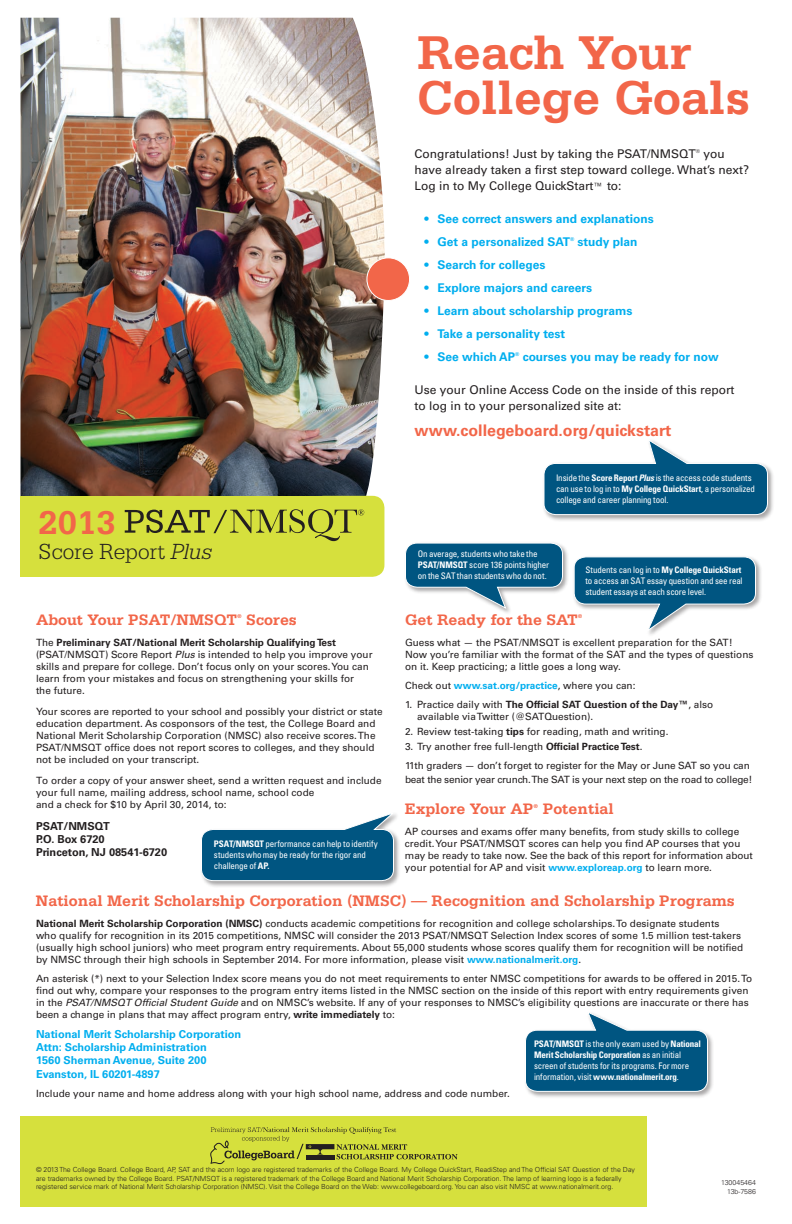
<style>
.page{position:relative;width:792px;height:1224px;background:#fff}
.page>*{position:absolute;margin:0;border:0;box-sizing:border-box;transform-origin:0 0}
.t1{font:700 50px/45px "Serifa Std";color:#f26649}
.t2{font:700 34.7px "Serifa Std";color:#f26649}
.t3{font:300 23.2px "Serifa Std";color:#231f20}
.t4{font:700 16px "Serifa Std";color:#f26649}
.t5{font:700 16px "Univers LT Std";color:#f26649}
.t6{font:12px/16px "Univers LT Std";color:#231f20}
.t7{font:700 12px "Univers LT Std";color:#00aeef}
.t8{font:700 11px/13.2px "Univers LT Std";color:#00aeef}
.t9{font:700 11px/13.2px "Univers LT Std";color:#231f20}
.t10{font:10px/12px "Univers LT Std";color:#231f20}
.t11{font:10px "Univers LT Std";letter-spacing:-.02em;color:#231f20}
.t12{font:condensed 9px/11px "Univers LT Std";letter-spacing:-.015em;color:#fff}
.t13{font:300 7px/8.4px "Univers LT Std";color:#231f20}
.t14{font:700 5.8px "Serifa Std";color:#f26649}
.t15{font:700 5.2px "Univers LT Std";color:#00aeef}
.t16{font:5.2px "Univers LT Std";color:#231f20}
.s1{font-size:10px}
.s2{font-weight:700}
.s3{font-weight:700;font-style:italic}
.s4{font-style:italic}
.s5{font-weight:700;color:#00aeef}
</style>
<div class="page">
<div style="left:20px;top:1116px;width:627px;height:90px;background:#d6e03d"></div>
<img style="left:21px;top:18px;width:364px;height:490px">
<div style="left:367px;top:258px;width:43px;height:42px;background:#f26649;border-radius:50%"></div>
<div style="left:366px;top:257px;width:44px;height:44px;border:1px solid #fff;border-radius:50%"></div>
<svg style="left:210px;top:1127px;width:248px;height:37px"></svg>
<div style="left:20px;top:496px;width:340px;height:81px;background:#d6e03d"></div>
<div style="left:311px;top:496px;width:73px;height:81px;background:#d6e03d;border-radius:12px"></div>
<svg style="left:125px;top:509px;width:239px;height:32px"></svg>
<div style="left:403px;top:541px;width:167px;height:74px;background:#231f20;opacity:.4"></div>
<svg style="left:404px;top:542px;width:160px;height:68px"></svg>
<div style="left:523px;top:1010px;width:191px;height:88px;background:#231f20;opacity:.4"></div>
<svg style="left:524px;top:1010px;width:184px;height:82px"></svg>
<div style="left:199px;top:811px;width:202px;height:77px;background:#231f20;opacity:.4"></div>
<svg style="left:200px;top:811px;width:197px;height:71px"></svg>
<div style="left:572px;top:555px;width:191px;height:83px;background:#231f20;opacity:.4"></div>
<svg style="left:573px;top:556px;width:183px;height:77px"></svg>
<div style="left:542px;top:438px;width:233px;height:84px;background:#231f20;opacity:.4"></div>
<svg style="left:543px;top:438px;width:225px;height:78px"></svg>
<h1 class="t1" style="left:417px;top:30px;width:335px">Reach Your<br>College Goals</h1>
<p class="t6" style="left:415px;top:146px;width:283px">Congratulations! Just by taking the PSAT/NMSQT</p>
<p class="t16" style="left:696px;top:148px;width:6px">®</p>
<p class="t6" style="left:415px;top:146px;width:336px;text-indent:289px">you have already taken a first step toward college. What’s next?<br>Log in to My College QuickStart<span class="s1">™</span> to:</p>
<p class="t7" style="left:425px;top:212px;width:231px">• See correct answers and explanations</p>
<p class="t7" style="left:425px;top:235px;width:147px">• Get a personalized SAT</p>
<p class="t15" style="left:570px;top:236px;width:6px">®</p>
<p class="t7" style="left:578px;top:235px;width:61px">study plan</p>
<p class="t7" style="left:425px;top:258px;width:122px">• Search for colleges</p>
<p class="t7" style="left:425px;top:281px;width:169px">• Explore majors and careers</p>
<p class="t7" style="left:425px;top:304px;width:209px">• Learn about scholarship programs</p>
<p class="t7" style="left:425px;top:327px;width:142px">• Take a personality test</p>
<p class="t7" style="left:425px;top:350px;width:92px">• See which AP</p>
<p class="t15" style="left:515px;top:351px;width:6px">®</p>
<p class="t7" style="left:523px;top:350px;width:198px">courses you may be ready for now</p>
<p class="t6" style="left:415px;top:382px;width:321px">Use your Online Access Code on the inside of this report to log in to your personalized site at:</p>
<h3 class="t5" style="left:415px;top:421px;width:258px">www.collegeboard.org/quickstart</h3>
<p class="t12" style="left:556px;top:472px;width:201px">Inside the <span class="s2">Score Report</span> <span class="s3">Plus</span> is the access code students can use to log in to <span class="s2">My College QuickStart</span>, a personalized college and career planning tool.</p>
<h2 class="t2" style="left:38px;top:502px;width:79px">2013</h2>
<h3 class="t3" style="left:38px;top:538px;width:175px">Score Report <span class="s4">Plus</span></h3>
<p class="t12" style="left:418px;top:548px;width:133px">On average, students who take the<br><span class="s2">PSAT/NMSQT</span> score 136 points higher on the SAT than students who do not.</p>
<p class="t12" style="left:586px;top:564px;width:159px">Students can log in to <span class="s2">My College QuickStart </span>to access an SAT essay question and see real student essays at each score level.</p>
<h3 class="t4" style="left:36px;top:610px;width:203px">About Your PSAT/NMSQT</h3>
<p class="t14" style="left:237px;top:613px;width:6px">®</p>
<h3 class="t4" style="left:246px;top:610px;width:52px">Scores</h3>
<p class="t10" style="left:36px;top:636px;width:338px">The <span class="s2">Preliminary SAT/National Merit Scholarship Qualifying Test </span>(PSAT/NMSQT) Score Report <span class="s4">Plus</span> is intended to help you improve your skills and prepare for college. Don’t focus only on your scores. You can learn from your mistakes and focus on strengthening your skills for<br>the future.</p>
<p class="t10" style="left:36px;top:705px;width:348px">Your scores are reported to your school and possibly your district or state education department. As cosponsors of the test, the College Board and National Merit Scholarship Corporation (NMSC) also receive scores. The PSAT/NMSQT office does not report scores to colleges, and they should not be included on your transcript.</p>
<p class="t10" style="left:36px;top:774px;width:347px">To order a copy of your answer sheet, send a written request and include your full name, mailing address, school name, school code<br>and a check for $10 by April 30, 2014, to:</p>
<p class="t9" style="left:36px;top:820px;width:133px">PSAT/NMSQT<br>P.O. Box 6720<br>Princeton, NJ 08541-6720</p>
<p class="t12" style="left:214px;top:838px;width:165px"><span class="s2">PSAT/NMSQT</span> performance can help to identify students who may be ready for the rigor and challenge of <span class="s2">AP.</span></p>
<h3 class="t4" style="left:405px;top:610px;width:174px">Get Ready for the SAT</h3>
<p class="t14" style="left:578px;top:613px;width:6px">®</p>
<p class="t10" style="left:405px;top:636px;width:350px">Guess what — the PSAT/NMSQT is excellent preparation for the SAT!<br>Now you’re familiar with the format of the SAT and the types of questions on it. Keep practicing; a little goes a long way.</p>
<p class="t10" style="left:405px;top:679px;width:232px">Check out <span class="s5">www.sat.org/practice</span>, where you can:</p>
<p class="t10" style="left:417px;top:698px;width:298px;text-indent:-12px">1. Practice daily with <span class="s2">The Official SAT Question of the Day™</span>, also available via Twitter (@SATQuestion).</p>
<p class="t10" style="left:405px;top:725px;width:265px">2. Review test-taking <span class="s2">tips</span> for reading, math and writing.</p>
<p class="t10" style="left:405px;top:737px;width:346px;line-height:19px">3. Try another free full-length <span class="s2">Official Practice Test</span>.<br>11th graders — don’t forget to register for the May or June SAT so you can</p>
<p class="t11" style="left:405px;top:774px;width:349px">beat the senior year crunch. The SAT is your next step on the road to college!</p>
<h3 class="t4" style="left:405px;top:800px;width:130px">Explore Your AP</h3>
<p class="t14" style="left:534px;top:802px;width:6px">®</p>
<h3 class="t4" style="left:543px;top:800px;width:73px">Potential</h3>
<p class="t10" style="left:405px;top:826px;width:349px">AP courses and exams offer many benefits, from study skills to college credit. Your PSAT/NMSQT scores can help you find AP courses that you may be ready to take now. See the back of this report for information about your potential for AP and visit <span class="s5">www.exploreap.org</span> to learn more.</p>
<h3 class="t4" style="left:36px;top:891px;width:700px">National Merit Scholarship Corporation (NMSC) — Recognition and Scholarship Programs</h3>
<p class="t10" style="left:36px;top:917px;width:709px"><span class="s2">National Merit Scholarship Corporation (NMSC)</span> conducts academic competitions for recognition and college scholarships. To designate students<br>who qualify for recognition in its 2015 competitions, NMSC will consider the 2013 PSAT/NMSQT Selection Index scores of some 1.5 million test-takers (usually high school juniors) who meet program entry requirements. About 55,000 students whose scores qualify them for recognition will be notified by NMSC through their high schools in September 2014. For more information, please visit <span class="s5">www.nationalmerit.org</span>.</p>
<p class="t10" style="left:36px;top:972px;width:718px">An asterisk (*) next to your Selection Index score means you do not meet requirements to enter NMSC competitions for awards to be offered in 2015. To find out why, compare your responses to the program entry items listed in the NMSC section on the inside of this report with entry requirements given in the <span class="s4">PSAT/NMSQT Official Student Guide</span> and on NMSC’s website. If any of your responses to NMSC’s eligibility questions are inaccurate or there has been a change in plans that may affect program entry, <span class="s2">write immediately</span> to:</p>
<p class="t8" style="left:36px;top:1028px;width:207px">National Merit Scholarship Corporation Attn: Scholarship Administration<br>1560 Sherman Avenue, Suite 200<br>Evanston, IL 60201-4897</p>
<p class="t10" style="left:36px;top:1087px;width:476px">Include your name and home address along with your high school name, address and code number.</p>
<p class="t12" style="left:534px;top:1038px;width:169px"><span class="s2">PSAT/NMSQT</span> is the only exam used by <span class="s2">National Merit Scholarship Corporation</span> as an initial screen of students for its programs. For more information, visit <span class="s2">www.nationalmerit.org</span>.</p>
<p class="t13" style="left:36px;top:1165px;width:600px">© 2013 The College Board. College Board, AP, SAT and the acorn logo are registered trademarks of the College Board. My College QuickStart, ReadiStep and The Official SAT Question of the Day are trademarks owned by the College Board. PSAT/NMSQT is a registered trademark of the College Board and National Merit Scholarship Corporation. The lamp of learning logo is a federally registered service mark of National Merit Scholarship Corporation (NMSC). Visit the College Board on the Web: www.collegeboard.org. You can also visit NMSC at www.nationalmerit.org.</p>
<p class="t13" style="left:721px;top:1178px;width:36px;text-align:right">130045464<br>13b-7586</p>
</div>
